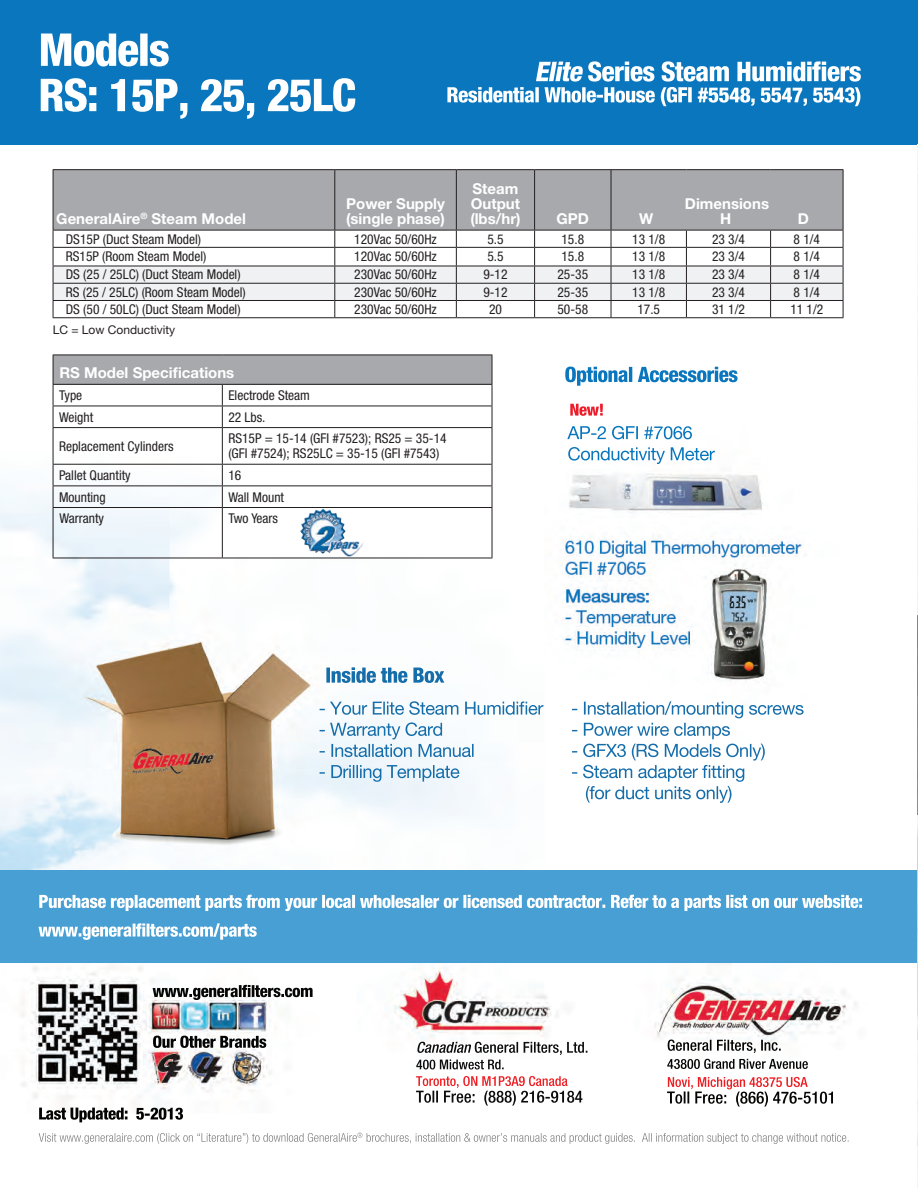
<style>
.page{position:relative;width:918px;height:1188px;background:#fff}
.page>*{position:absolute;margin:0;border:0;box-sizing:border-box;transform-origin:0 0}
.t1{font:700 15px/15px "Helvetica Neue LT Std";color:#fff}
.t2{font:condensed 13.5px "Helvetica Neue LT Std";color:#231f20}
.t3{font:12px "Helvetica Neue LT Std";color:#231f20}
</style>
<div class="page">
<img style="left:917px;top:1041px;width:1px;height:147px">
<img style="left:917px;top:0;width:1px;height:144px">
<img style="left:0;top:0;width:917px;height:871px">
<img style="left:917px;top:616px;width:1px;height:199px">
<img style="left:917px;top:144px;width:1px;height:508px">
<img style="left:917px;top:616px;width:1px;height:153px">
<img style="left:0;top:962px;width:917px;height:182px">
<img style="left:0;top:871px;width:917px;height:91px">
<img style="left:536px;top:61px;width:325px;height:21px">
<img style="left:447px;top:87px;width:413px;height:19px">
<div style="left:53px;top:355px;width:439px;height:29px;background:#a8a9ad"></div>
<hr style="left:53px;top:355px;width:169px;height:1px;background:#231f20">
<hr style="left:222px;top:355px;width:270px;height:1px;background:#231f20">
<hr style="left:53px;top:384px;width:169px;height:1px;background:#231f20">
<hr style="left:222px;top:384px;width:270px;height:1px;background:#231f20">
<hr style="left:53px;top:406px;width:169px;height:1px;background:#231f20">
<svg style="left:53px;top:355px;width:1px;height:72px"></svg>
<hr style="left:222px;top:406px;width:270px;height:1px;background:#231f20">
<svg style="left:222px;top:385px;width:1px;height:42px"></svg>
<svg style="left:492px;top:355px;width:1px;height:72px"></svg>
<hr style="left:53px;top:427px;width:169px;height:1px;background:#231f20">
<hr style="left:53px;top:428px;width:1px;height:36px;background:#231f20">
<hr style="left:222px;top:427px;width:270px;height:1px;background:#231f20">
<hr style="left:222px;top:428px;width:1px;height:36px;background:#231f20">
<hr style="left:492px;top:428px;width:1px;height:36px;background:#231f20">
<hr style="left:53px;top:464px;width:169px;height:1px;background:#231f20">
<hr style="left:222px;top:464px;width:270px;height:1px;background:#231f20">
<hr style="left:53px;top:485px;width:169px;height:1px;background:#231f20">
<svg style="left:53px;top:465px;width:1px;height:42px"></svg>
<hr style="left:222px;top:485px;width:270px;height:1px;background:#231f20">
<svg style="left:222px;top:465px;width:1px;height:42px"></svg>
<svg style="left:492px;top:465px;width:1px;height:42px"></svg>
<hr style="left:53px;top:507px;width:169px;height:1px;background:#231f20">
<hr style="left:53px;top:508px;width:1px;height:50px;background:#231f20">
<hr style="left:222px;top:507px;width:270px;height:1px;background:#231f20">
<hr style="left:222px;top:508px;width:1px;height:50px;background:#231f20">
<hr style="left:492px;top:508px;width:1px;height:50px;background:#231f20">
<hr style="left:53px;top:558px;width:169px;height:1px;background:#231f20">
<hr style="left:222px;top:558px;width:270px;height:1px;background:#231f20">
<img style="left:292px;top:500px;width:83px;height:66px">
<div style="left:54px;top:170px;width:789px;height:60px;background:#a8a9ad"></div>
<hr style="left:843px;top:170px;width:1px;height:60px;background:#231f20">
<hr style="left:53px;top:170px;width:1px;height:60px;background:#231f20">
<hr style="left:53px;top:169px;width:282px;height:1px;background:#231f20">
<hr style="left:334px;top:170px;width:1px;height:60px;background:#231f20">
<hr style="left:335px;top:169px;width:121px;height:1px;background:#231f20">
<hr style="left:456px;top:170px;width:1px;height:60px;background:#231f20">
<hr style="left:456px;top:169px;width:79px;height:1px;background:#231f20">
<hr style="left:534px;top:170px;width:1px;height:60px;background:#231f20">
<hr style="left:535px;top:169px;width:76px;height:1px;background:#231f20">
<hr style="left:611px;top:170px;width:1px;height:60px;background:#231f20">
<hr style="left:611px;top:169px;width:75px;height:1px;background:#231f20">
<hr style="left:686px;top:169px;width:85px;height:1px;background:#231f20">
<hr style="left:771px;top:169px;width:72px;height:1px;background:#231f20">
<svg style="left:53px;top:230px;width:791px;height:88px"></svg>
<hr style="left:771px;top:300px;width:72px;height:1px;background:#231f20">
<p class="t1" style="left:56px;top:211px;width:191px">GeneralAire<sup>®</sup> Steam Model</p>
<p class="t1" style="left:346px;top:196px;width:100px">Power Supply</p>
<p class="t1" style="left:346px;top:211px;width:100px">(single phase)</p>
<p class="t1" style="left:471px;top:181px;width:51px">Steam<br>Output</p>
<p class="t1" style="left:470px;top:211px;width:52px">(lbs/hr)</p>
<p class="t1" style="left:557px;top:211px;width:34px">GPD</p>
<p class="t1" style="left:685px;top:196px;width:86px">Dimensions</p>
<p class="t1" style="left:639px;top:211px;width:16px">W</p>
<p class="t1" style="left:720px;top:211px;width:13px">H</p>
<p class="t1" style="left:798px;top:211px;width:13px">D</p>
<p class="t2" style="left:66px;top:231px;width:137px">DS15P (Duct Steam Model)</p>
<p class="t2" style="left:354px;top:231px;width:84px">120Vac 50/60Hz</p>
<p class="t2" style="left:487px;top:231px;width:18px">5.5</p>
<p class="t2" style="left:561px;top:231px;width:24px">15.8</p>
<p class="t2" style="left:632px;top:231px;width:34px">13 1/8</p>
<p class="t2" style="left:712px;top:231px;width:34px">23 3/4</p>
<p class="t2" style="left:794px;top:231px;width:28px">8 1/4</p>
<p class="t2" style="left:66px;top:249px;width:142px">RS15P (Room Steam Model)</p>
<p class="t2" style="left:354px;top:249px;width:84px">120Vac 50/60Hz</p>
<p class="t2" style="left:487px;top:249px;width:18px">5.5</p>
<p class="t2" style="left:561px;top:249px;width:24px">15.8</p>
<p class="t2" style="left:632px;top:249px;width:34px">13 1/8</p>
<p class="t2" style="left:712px;top:249px;width:34px">23 3/4</p>
<p class="t2" style="left:794px;top:249px;width:28px">8 1/4</p>
<p class="t2" style="left:66px;top:267px;width:176px">DS (25 / 25LC) (Duct Steam Model)</p>
<p class="t2" style="left:354px;top:267px;width:84px">230Vac 50/60Hz</p>
<p class="t2" style="left:483px;top:267px;width:26px">9-12</p>
<p class="t2" style="left:557px;top:267px;width:32px">25-35</p>
<p class="t2" style="left:632px;top:267px;width:34px">13 1/8</p>
<p class="t2" style="left:712px;top:267px;width:34px">23 3/4</p>
<p class="t2" style="left:794px;top:267px;width:28px">8 1/4</p>
<p class="t2" style="left:66px;top:284px;width:182px">RS (25 / 25LC) (Room Steam Model)</p>
<p class="t2" style="left:354px;top:284px;width:84px">230Vac 50/60Hz</p>
<p class="t2" style="left:483px;top:284px;width:26px">9-12</p>
<p class="t2" style="left:557px;top:284px;width:32px">25-35</p>
<p class="t2" style="left:632px;top:284px;width:34px">13 1/8</p>
<p class="t2" style="left:712px;top:284px;width:34px">23 3/4</p>
<p class="t2" style="left:794px;top:284px;width:28px">8 1/4</p>
<p class="t2" style="left:66px;top:301px;width:176px">DS (50 / 50LC) (Duct Steam Model)</p>
<p class="t2" style="left:354px;top:301px;width:84px">230Vac 50/60Hz</p>
<p class="t2" style="left:489px;top:301px;width:14px">20</p>
<p class="t2" style="left:557px;top:301px;width:32px">50-58</p>
<p class="t2" style="left:637px;top:301px;width:24px">17.5</p>
<p class="t2" style="left:712px;top:301px;width:34px">31 1/2</p>
<p class="t2" style="left:790px;top:301px;width:34px">11 1/2</p>
<p class="t3" style="left:53px;top:323px;width:124px">LC = Low Conductivity</p>
<p class="t1" style="left:59px;top:365px;width:176px">RS Model Specifications</p>
<p class="t2" style="left:59px;top:387px;width:25px">Type</p>
<p class="t2" style="left:228px;top:387px;width:83px">Electrode Steam</p>
<p class="t2" style="left:59px;top:409px;width:36px">Weight</p>
<p class="t2" style="left:228px;top:409px;width:39px">22 Lbs.</p>
<p class="t2" style="left:59px;top:438px;width:116px">Replacement Cylinders</p>
<p class="t2" style="left:228px;top:431px;width:220px">RS15P = 15-14 (GFI #7523); RS25 = 35-14</p>
<p class="t2" style="left:228px;top:446px;width:212px">(GFI #7524); RS25LC = 35-15 (GFI #7543)</p>
<p class="t2" style="left:59px;top:467px;width:73px">Pallet Quantity</p>
<p class="t2" style="left:228px;top:467px;width:14px">16</p>
<p class="t2" style="left:59px;top:489px;width:48px">Mounting</p>
<p class="t2" style="left:228px;top:489px;width:57px">Wall Mount</p>
<p class="t2" style="left:59px;top:511px;width:46px">Warranty</p>
<p class="t2" style="left:229px;top:511px;width:51px">Two Years</p>
</div>
